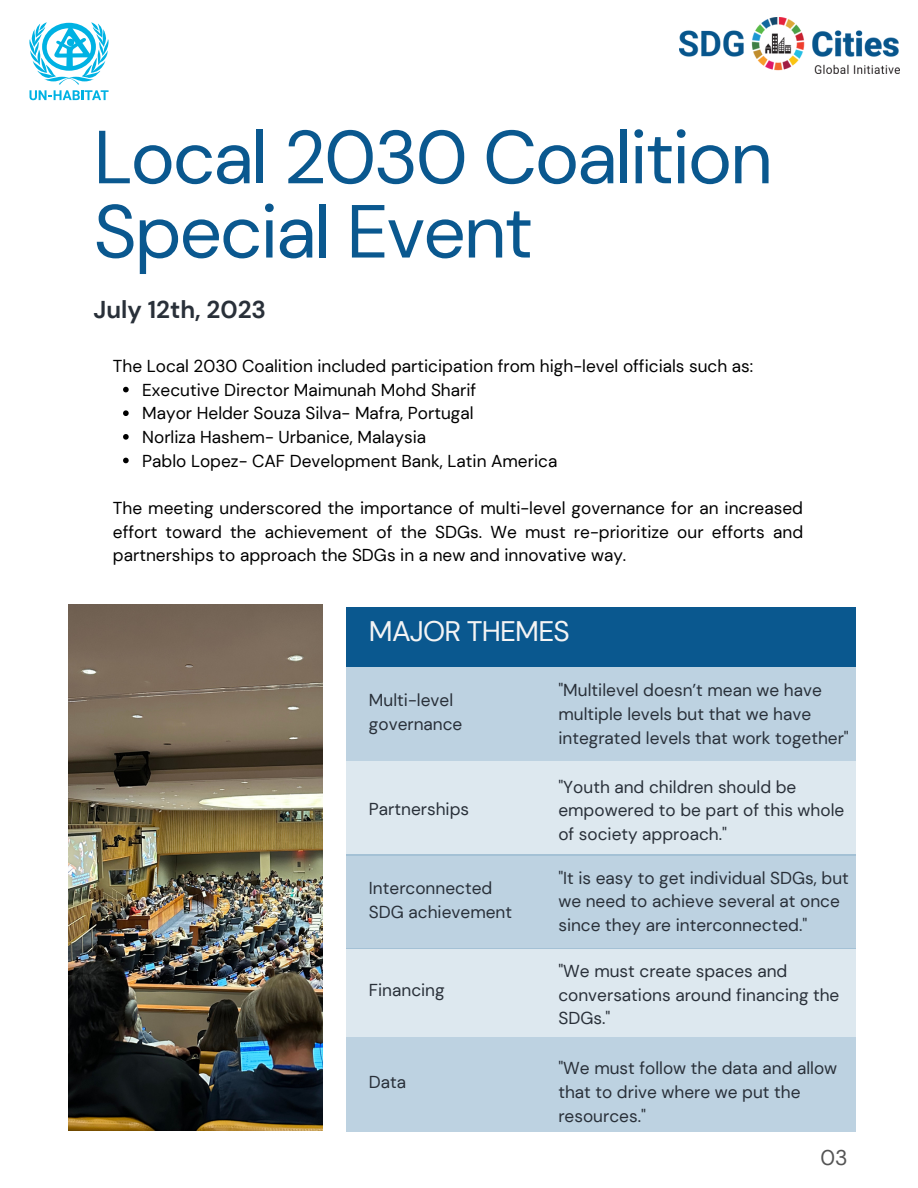
<style>
.page{position:relative;width:918px;height:1188px;background:#fff}
.page>*{position:absolute;margin:0;border:0;box-sizing:border-box;transform-origin:0 0}
.t1{font:75px "DM Sans";letter-spacing:-.03em;color:#0a588f}
.t2{font:28.2px "DM Sans";letter-spacing:-.03em;color:#f4f4f4}
.t3{font:700 24.3px "DM Sans";color:#293039}
.t4{font:21.3px "DM Sans";color:#545454}
.t5{font:17.25px/23.7px "DM Sans";color:#293039}
.t6{font:17.25px/23.7px "DM Sans";color:#000;text-align:justify}
</style>
<div class="page">
<div style="left:346px;top:608px;width:510px;height:59px;background:#0a588f"></div>
<div style="left:346px;top:666px;width:510px;height:95px;background:#bdd2e1"></div>
<div style="left:346px;top:761px;width:510px;height:94px;background:#dde8ef"></div>
<div style="left:346px;top:854px;width:510px;height:95px;background:#bdd2e1"></div>
<img style="left:679px;top:18px;width:221px;height:56px">
<svg style="left:29px;top:22px;width:80px;height:78px"></svg>
<div style="left:346px;top:948px;width:510px;height:89px;background:#dde8ef"></div>
<div style="left:346px;top:1037px;width:510px;height:94px;background:#bdd2e1"></div>
<img style="left:68px;top:604px;width:255px;height:527px">
<svg style="left:123px;top:387px;width:6px;height:5px"></svg>
<svg style="left:123px;top:410px;width:6px;height:6px"></svg>
<svg style="left:123px;top:434px;width:6px;height:6px"></svg>
<svg style="left:123px;top:458px;width:6px;height:5px"></svg>
<p class="t1" style="left:94px;top:109px;width:681px">Local 2030 Coalition</p>
<p class="t1" style="left:94px;top:183px;width:441px">Special Event</p>
<p class="t3" style="left:94px;top:294px;width:174px">July 12th, 2023</p>
<p class="t6" style="left:113px;top:354px;width:642px">The Local 2030 Coalition included participation from high-level officials such as:</p>
<p class="t6" style="left:142px;top:378px;width:336px">Executive Director Maimunah Mohd Sharif</p>
<p class="t6" style="left:142px;top:402px;width:333px">Mayor Helder Souza Silva- Mafra, Portugal</p>
<p class="t6" style="left:142px;top:425px;width:285px">Norliza Hashem- Urbanice, Malaysia</p>
<p class="t6" style="left:142px;top:449px;width:417px">Pablo Lopez- CAF Development Bank, Latin America</p>
<p class="t6" style="left:113px;top:496px;width:692px">The meeting underscored the importance of multi-level governance for an increased effort toward the achievement of the SDGs. We must re-prioritize our efforts and partnerships to approach the SDGs in a new and innovative way.</p>
<p class="t2" style="left:369px;top:614px;width:202px">MAJOR THEMES</p>
<p class="t5" style="left:369px;top:689px;width:95px">Multi-level governance</p>
<p class="t5" style="left:369px;top:797px;width:102px">Partnerships</p>
<p class="t5" style="left:369px;top:877px;width:145px">Interconnected<br>SDG achievement</p>
<p class="t5" style="left:369px;top:978px;width:77px">Financing</p>
<p class="t5" style="left:369px;top:1070px;width:39px">Data</p>
<p class="t5" style="left:558px;top:679px;width:292px">"Multilevel doesn’t mean we have multiple levels but that we have integrated levels that work together"</p>
<p class="t5" style="left:558px;top:775px;width:287px">"Youth and children should be empowered to be part of this whole of society approach."</p>
<p class="t5" style="left:558px;top:866px;width:292px">"It is easy to get individual SDGs, but we need to achieve several at once since they are interconnected."</p>
<p class="t5" style="left:558px;top:959px;width:283px">"We must create spaces and conversations around financing the<br>SDGs."</p>
<p class="t5" style="left:558px;top:1057px;width:280px">"We must follow the data and allow that to drive where we put the resources."</p>
<p class="t4" style="left:820px;top:1144px;width:29px">03</p>
</div>
